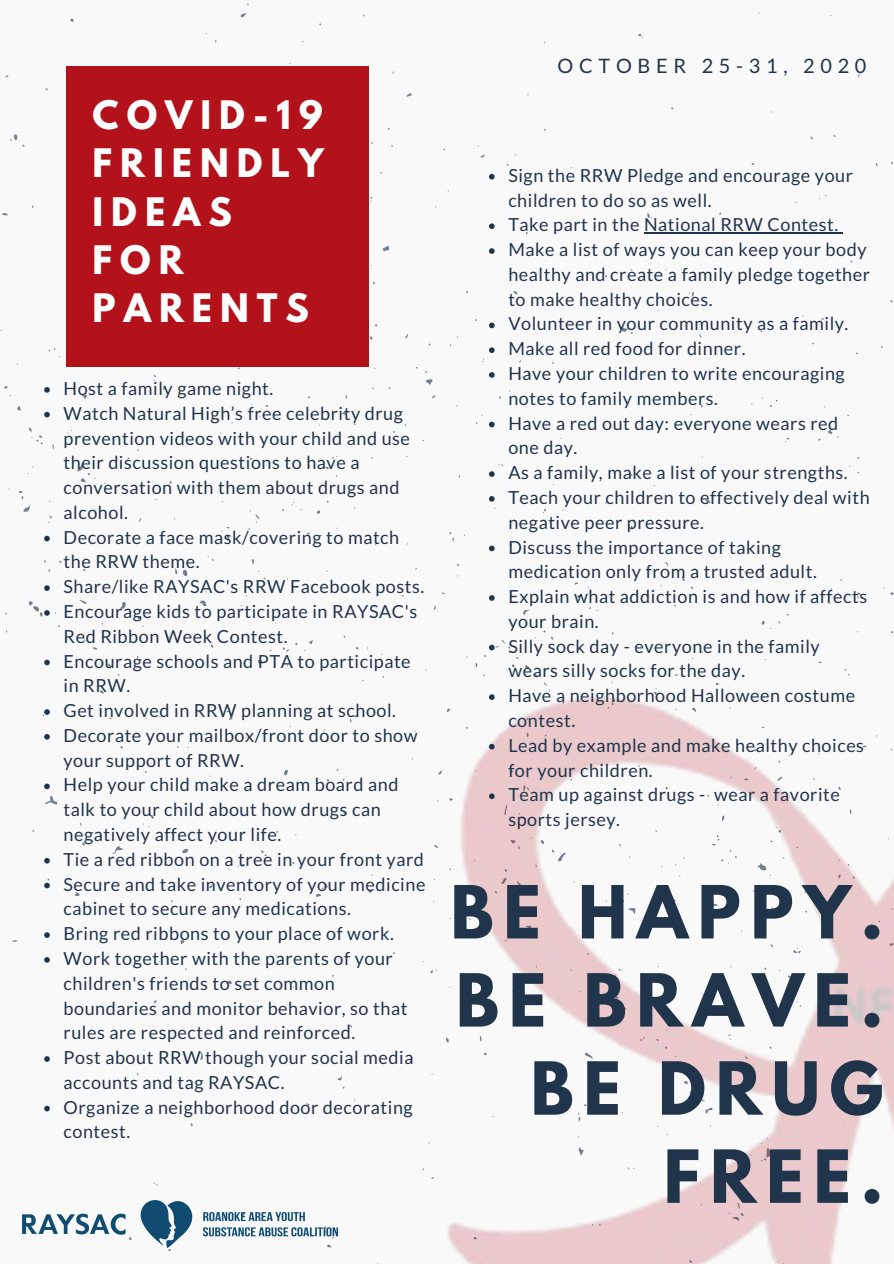
<style>
.page{position:relative;width:894px;height:1264px;background:#fff}
.page>*{position:absolute;margin:0;border:0;box-sizing:border-box;transform-origin:0 0}
.t1{font:700 64.8px/88.1px "League Spartan";letter-spacing:.15em;color:#20344b;text-align:right}
.t2{font:700 34.8px/48.4px "League Spartan";letter-spacing:.23em;color:#fff}
.t3{font:19.8px "Lato";letter-spacing:.29em;color:#20344b}
.t4{font:18px/24.8px "Lato";letter-spacing:.03em;color:#20344b}
</style>
<div class="page">
<div style="left:66px;top:66px;width:302px;height:300px;background:#b4121b"></div>
<img style="left:368px;top:675px;width:525px;height:588px">
<svg style="left:44px;top:387px;width:6px;height:5px"></svg>
<svg style="left:44px;top:412px;width:6px;height:5px"></svg>
<svg style="left:44px;top:535px;width:6px;height:6px"></svg>
<svg style="left:44px;top:585px;width:6px;height:6px"></svg>
<svg style="left:44px;top:610px;width:6px;height:5px"></svg>
<svg style="left:44px;top:659px;width:6px;height:6px"></svg>
<svg style="left:44px;top:709px;width:6px;height:6px"></svg>
<svg style="left:44px;top:734px;width:6px;height:5px"></svg>
<svg style="left:44px;top:783px;width:6px;height:6px"></svg>
<svg style="left:44px;top:858px;width:6px;height:5px"></svg>
<svg style="left:44px;top:882px;width:6px;height:6px"></svg>
<svg style="left:44px;top:932px;width:6px;height:5px"></svg>
<svg style="left:44px;top:957px;width:6px;height:5px"></svg>
<svg style="left:44px;top:1056px;width:6px;height:5px"></svg>
<svg style="left:44px;top:1105px;width:6px;height:6px"></svg>
<img style="left:23px;top:1200px;width:314px;height:47px">
<svg style="left:489px;top:174px;width:5px;height:5px"></svg>
<svg style="left:489px;top:223px;width:5px;height:6px"></svg>
<hr style="left:644px;top:232px;width:194px;height:1px;background:#20344b">
<svg style="left:489px;top:248px;width:5px;height:6px"></svg>
<svg style="left:489px;top:322px;width:5px;height:6px"></svg>
<svg style="left:489px;top:347px;width:5px;height:6px"></svg>
<svg style="left:489px;top:372px;width:5px;height:6px"></svg>
<svg style="left:489px;top:422px;width:5px;height:5px"></svg>
<svg style="left:489px;top:471px;width:5px;height:6px"></svg>
<svg style="left:489px;top:496px;width:5px;height:5px"></svg>
<svg style="left:489px;top:545px;width:5px;height:6px"></svg>
<svg style="left:489px;top:595px;width:5px;height:6px"></svg>
<svg style="left:489px;top:644px;width:5px;height:6px"></svg>
<svg style="left:489px;top:694px;width:5px;height:6px"></svg>
<svg style="left:489px;top:744px;width:5px;height:5px"></svg>
<svg style="left:489px;top:793px;width:5px;height:6px"></svg>
<h2 class="t2" style="left:93px;top:95px;width:233px">COVID-19<br>FRIENDLY<br>IDEAS<br>FOR<br>PARENTS</h2>
<p class="t4" style="left:64px;top:375px;width:363px">Host a family game night.<br>Watch Natural High’s free celebrity drug prevention videos with your child and use their discussion questions to have a conversation with them about drugs and alcohol.<br>Decorate a face mask/covering to match the RRW theme.<br>Share/like RAYSAC's RRW Facebook posts.<br>Encourage kids to participate in RAYSAC's Red Ribbon Week Contest.<br>Encourage schools and PTA to participate in RRW.<br>Get involved in RRW planning at school.<br>Decorate your mailbox/front door to show your support of RRW.<br>Help your child make a dream board and talk to your child about how drugs can negatively affect your life.<br>Tie a red ribbon on a tree in your front yard Secure and take inventory of your medicine cabinet to secure any medications.<br>Bring red ribbons to your place of work.<br>Work together with the parents of your children's friends to set common boundaries and monitor behavior, so that rules are respected and reinforced.<br>Post about RRW though your social media accounts and tag RAYSAC.<br>Organize a neighborhood door decorating contest.</p>
<p class="t3" style="left:557px;top:54px;width:310px">OCTOBER 25-31, 2020</p>
<p class="t4" style="left:508px;top:162px;width:363px">Sign the RRW Pledge and encourage your children to do so as well.<br>Take part in the National RRW Contest.<br>Make a list of ways you can keep your body healthy and create a family pledge together to make healthy choices.<br>Volunteer in your community as a family.<br>Make all red food for dinner.<br>Have your children to write encouraging notes to family members.<br>Have a red out day: everyone wears red one day.<br>As a family, make a list of your strengths.<br>Teach your children to effectively deal with negative peer pressure.<br>Discuss the importance of taking medication only from a trusted adult.<br>Explain what addiction is and how if affects your brain.<br>Silly sock day - everyone in the family wears silly socks for the day.<br>Have a neighborhood Halloween costume contest.<br>Lead by example and make healthy choices for your children.<br>Team up against drugs - wear a favorite sports jersey.</p>
<h1 class="t1" style="left:450px;top:876px;width:434px">BE HAPPY.<br>BE BRAVE.<br>BE DRUG<br>FREE.</h1>
</div>
